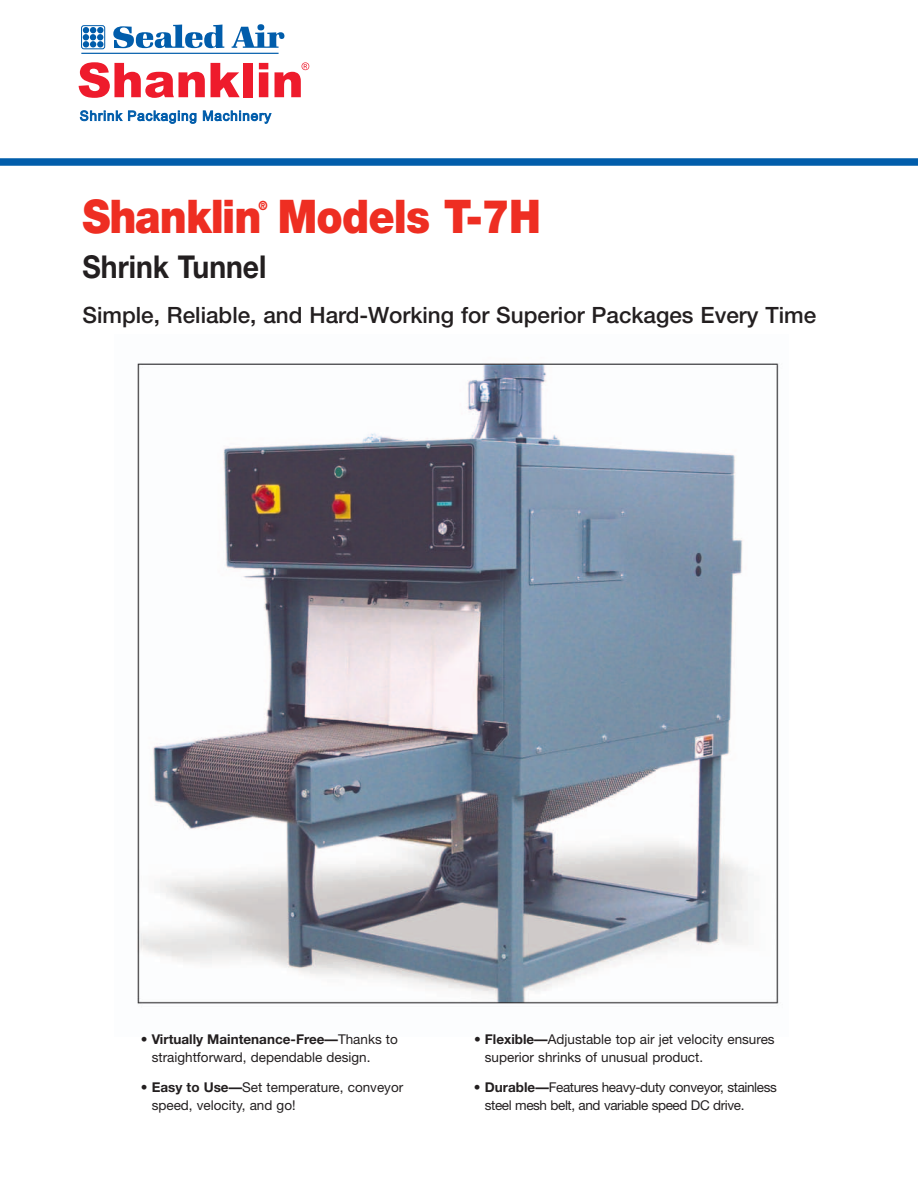
<style>
.page{position:relative;width:918px;height:1188px;background:#fff}
.page>*{position:absolute;margin:0;border:0;box-sizing:border-box;transform-origin:0 0}
.t1{font:900 46.5px "Helvetica Neue";letter-spacing:-.02em;color:#ee2e22;scale:.9 1}
.t2{font:700 31.5px "Helvetica Neue";color:#231f20;scale:.9 1}
.t3{font:500 22.5px "Helvetica Neue";color:#231f20}
.t4{font:13.5px/18px "Helvetica Neue";color:#231f20}
.t5{font:13.5px/18px "Helvetica Neue";letter-spacing:-.03em;color:#231f20}
.t6{font:900 12.75px "Helvetica Neue";color:#ee2e22;scale:.9 1}
.s1{font-weight:700}
</style>
<div class="page">
<img style="left:137px;top:363px;width:642px;height:641px">
<svg style="left:79px;top:110px;width:193px;height:14px"></svg>
<svg style="left:79px;top:62px;width:126px;height:36px"></svg>
<svg style="left:211px;top:63px;width:29px;height:34px"></svg>
<div style="left:243px;top:63px;width:9px;height:34px;background:#ee1b2c"></div>
<svg style="left:259px;top:63px;width:9px;height:34px"></svg>
<svg style="left:275px;top:62px;width:34px;height:35px"></svg>
<div style="left:81px;top:25px;width:24px;height:24px;border:1px solid #015dab;border-radius:2px"></div>
<svg style="left:83px;top:27px;width:20px;height:13px"></svg>
<div style="left:90px;top:41px;width:6px;height:7px;background:#015dab;border-radius:50%"></div>
<div style="left:97px;top:41px;width:7px;height:7px;background:#015dab;border-radius:50%"></div>
<div style="left:83px;top:41px;width:6px;height:7px;background:#015dab;border-radius:50%"></div>
<svg style="left:113px;top:25px;width:111px;height:23px"></svg>
<div style="left:257px;top:24px;width:7px;height:6px;background:#015dab;border-radius:50%"></div>
<svg style="left:232px;top:27px;width:52px;height:21px"></svg>
<hr style="left:81px;top:53px;width:198px;height:1px;background:#015dab">
<div style="left:0;top:158px;width:918px;height:8px;background:#015dab"></div>
<h1 class="t1" style="left:83px;top:200px;width:511px">Shanklin Models T-7H</h1>
<p class="t6" style="left:258px;top:201px;width:12px">®</p>
<h2 class="t2" style="left:83px;top:255px;width:206px">Shrink Tunnel</h2>
<h3 class="t3" style="left:83px;top:307px;width:735px">Simple, Reliable, and Hard-Working for Superior Packages Every Time</h3>
<p class="t4" style="left:152px;top:1031px;width:248px;text-indent:-11px">• <span class="s1">Virtually Maintenance-Free—</span>Thanks to straightforward, dependable design.</p>
<p class="t4" style="left:152px;top:1079px;width:253px;text-indent:-11px">• <span class="s1">Easy to Use—</span>Set temperature, conveyor speed, velocity, and go!</p>
<p class="t4" style="left:485px;top:1031px;width:291px;text-indent:-11px">• <span class="s1">Flexible—</span>Adjustable top air jet velocity ensures superior shrinks of unusual product.</p>
<p class="t5" style="left:485px;top:1079px;width:294px;text-indent:-11px">• <span class="s1">Durable—</span>Features heavy-duty conveyor, stainless steel mesh belt, and variable speed DC drive.</p>
</div>
